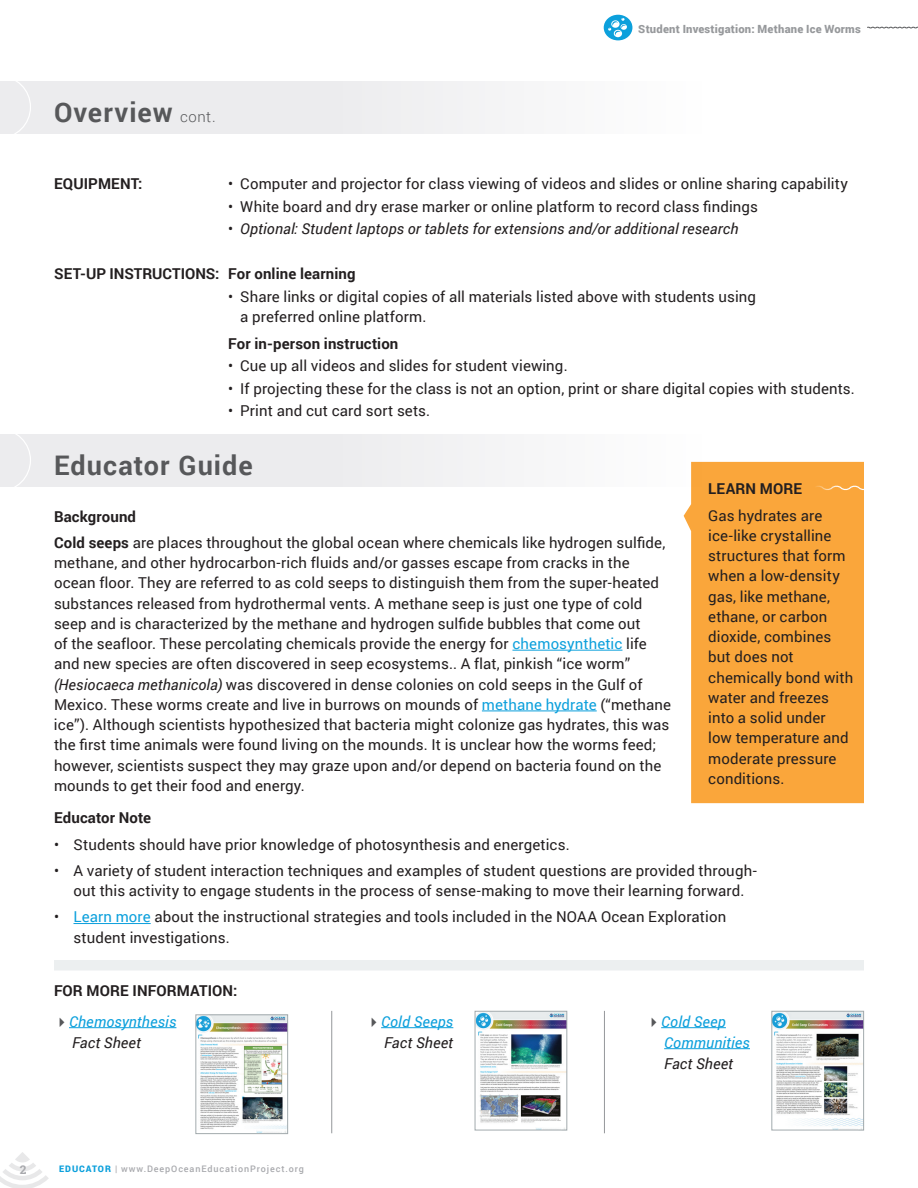
<style>
.page{position:relative;width:918px;height:1188px;background:#fff}
.page>*{position:absolute;margin:0;border:0;box-sizing:border-box;transform-origin:0 0}
.t1{font:700 27px "Roboto";letter-spacing:.04em;color:#57585a}
.Body_copy{font:15px/20.2px "Roboto";letter-spacing:.005em;color:#231f20}
.Body_copy-2{font:700 15px "Roboto";letter-spacing:.005em;color:#231f20}
.Body_copy-3{font:italic 15px/21px "Roboto";letter-spacing:.01em;color:#0ca0dc}
.Body_copy-4{font:italic 15px "Roboto";letter-spacing:.01em;color:#231f20}
.t2{font:12px "Roboto Slab";color:#a8a9ad}
.Body_copy-5{font:900 11.25px "Roboto";letter-spacing:.02em;color:#97999c}
.t3{font:500 9px "Roboto";letter-spacing:.1em;color:#a8a9ad}
.s1{font-weight:300;font-size:15px}
.s2{font-style:normal}
.s3{font-weight:700}
.s4{color:#0ca0dc}
.s5{font-style:italic}
.s6{color:#57585a}
.s7{color:#231f20}
.s8{font-weight:900;color:#0ca0dc}
</style>
<div class="page">
<div style="left:684px;top:462px;width:180px;height:341px;background:#faa63b"></div>
<svg style="left:812px;top:484px;width:52px;height:8px"></svg>
<div style="left:0;top:81px;width:702px;height:53px;background:#ececee"></div>
<svg style="left:15px;top:81px;width:16px;height:53px"></svg>
<svg style="left:0;top:1152px;width:49px;height:36px"></svg>
<div style="left:0;top:434px;width:702px;height:53px;background:#ececee"></div>
<svg style="left:15px;top:434px;width:16px;height:53px"></svg>
<hr style="left:512px;top:650px;width:110px;height:1px;background:#0ca0dc">
<hr style="left:482px;top:711px;width:115px;height:1px;background:#0ca0dc">
<svg style="left:867px;top:27px;width:51px;height:2px"></svg>
<div style="left:604px;top:15px;width:28px;height:25px;background:#0ca0dc;border-radius:50%"></div>
<svg style="left:608px;top:18px;width:19px;height:19px"></svg>
<hr style="left:74px;top:923px;width:77px;height:1px;background:#0ca0dc">
<img style="left:773px;top:1013px;width:89px;height:113px">
<div style="left:771px;top:1011px;width:93px;height:119px;border:1px solid #a2aaad"></div>
<div style="left:54px;top:960px;width:810px;height:10px;background:#eceff0"></div>
<hr style="left:661px;top:1027px;width:65px;height:1px;background:#0ca0dc">
<hr style="left:664px;top:1048px;width:86px;height:1px;background:#0ca0dc">
<img style="left:477px;top:1013px;width:88px;height:110px">
<div style="left:475px;top:1011px;width:92px;height:119px;border:1px solid #a2aaad"></div>
<hr style="left:381px;top:1027px;width:72px;height:1px;background:#0ca0dc">
<hr style="left:604px;top:1011px;width:1px;height:122px;background:#95979a">
<hr style="left:331px;top:1011px;width:1px;height:122px;background:#95979a">
<hr style="left:69px;top:1027px;width:107px;height:1px;background:#0ca0dc">
<img style="left:197px;top:1016px;width:89px;height:116px">
<div style="left:195px;top:1014px;width:93px;height:120px;border:1px solid #a2aaad"></div>
<p class="t1" style="left:54px;top:93px;width:163px">Overview <span class="s1">cont.</span></p>
<p class="Body_copy-5" style="left:638px;top:22px;width:224px">Student Investigation: Methane Ice Worms</p>
<p class="Body_copy-2" style="left:54px;top:173px;width:90px">EQUIPMENT:</p>
<p class="Body_copy" style="left:228px;top:173px;width:621px">• Computer and projector for class viewing of videos and slides or online sharing capability</p>
<p class="Body_copy" style="left:228px;top:196px;width:531px">• White board and dry erase marker or online platform to record class findings</p>
<p class="Body_copy-4" style="left:228px;top:218px;width:512px"><span class="s2">•</span> Optional: Student laptops or tablets for extensions and/or additional research</p>
<p class="Body_copy-2" style="left:54px;top:263px;width:303px">SET-UP INSTRUCTIONS: For online learning</p>
<p class="Body_copy" style="left:240px;top:286px;width:517px;text-indent:-12px">• Share links or digital copies of all materials listed above with students using a preferred online platform.</p>
<p class="Body_copy-2" style="left:228px;top:333px;width:172px">For in-person instruction</p>
<p class="Body_copy" style="left:228px;top:355px;width:341px">• Cue up all videos and slides for student viewing.</p>
<p class="Body_copy" style="left:228px;top:378px;width:628px">• If projecting these for the class is not an option, print or share digital copies with students.</p>
<p class="Body_copy" style="left:228px;top:400px;width:203px">• Print and cut card sort sets.</p>
<p class="t1" style="left:54px;top:446px;width:200px">Educator Guide</p>
<p class="Body_copy-2" style="left:54px;top:506px;width:84px">Background</p>
<p class="Body_copy" style="left:54px;top:532px;width:619px"><span class="s3">Cold seeps</span> are places throughout the global ocean where chemicals like hydrogen sulfide, methane, and other hydrocarbon-rich fluids and/or gasses escape from cracks in the ocean floor. They are referred to as cold seeps to distinguish them from the super-heated substances released from hydrothermal vents. A methane seep is just one type of cold seep and is characterized by the methane and hydrogen sulfide bubbles that come out<br>of the seafloor. These percolating chemicals provide the energy for <span class="s4">chemosynthetic</span> life and new species are often discovered in seep ecosystems.. A flat, pinkish “ice worm” <span class="s5">(Hesiocaeca methanicola)</span> was discovered in dense colonies on cold seeps in the Gulf of Mexico. These worms create and live in burrows on mounds of <span class="s4">methane hydrate</span> (“methane ice”). Although scientists hypothesized that bacteria might colonize gas hydrates, this was the first time animals were found living on the mounds. It is unclear how the worms feed; however, scientists suspect they may graze upon and/or depend on bacteria found on the mounds to get their food and energy.</p>
<p class="Body_copy-2" style="left:708px;top:478px;width:95px">LEARN MORE</p>
<p class="Body_copy" style="left:708px;top:505px;width:146px">Gas hydrates are ice-like crystalline structures that form when a low-density gas, like methane, ethane, or carbon dioxide, combines but does not chemically bond with water and freezes into a solid under<br>low temperature and moderate pressure conditions.</p>
<p class="Body_copy-2" style="left:54px;top:808px;width:99px">Educator Note</p>
<p class="Body_copy" style="left:54px;top:834px;width:517px">• Students should have prior knowledge of photosynthesis and energetics.</p>
<p class="Body_copy" style="left:54px;top:860px;width:704px;text-align:center">• A variety of student interaction techniques and examples of student questions are provided through&shy;out this activity to engage students in the process of sense-making to move their learning forward.</p>
<p class="Body_copy" style="left:74px;top:906px;width:654px;text-indent:-20px">• <span class="s4">Learn more</span> about the instructional strategies and tools included in the NOAA Ocean Exploration student investigations.</p>
<p class="Body_copy-2" style="left:54px;top:980px;width:185px">FOR MORE INFORMATION:</p>
<p class="Body_copy-3" style="left:664px;top:1010px;width:87px;text-indent:-18px"><span class="s6">✔</span>Cold Seep<br>Communities<br><span class="s7">Fact Sheet</span></p>
<p class="Body_copy-3" style="left:72px;top:1010px;width:106px;text-indent:-18px"><span class="s6">✔</span>Chemosynthesis<br><span class="s7">Fact Sheet</span></p>
<p class="Body_copy-3" style="left:366px;top:1010px;width:89px;text-align:right"><span class="s6">✔</span>Cold Seeps<br><span class="s7">Fact Sheet</span></p>
<p class="t2" style="left:20px;top:1161px;width:8px">2</p>
<p class="t3" style="left:59px;top:1162px;width:246px"><span class="s8">EDUCATOR</span> | www.DeepOceanEducationProject.org</p>
</div>
